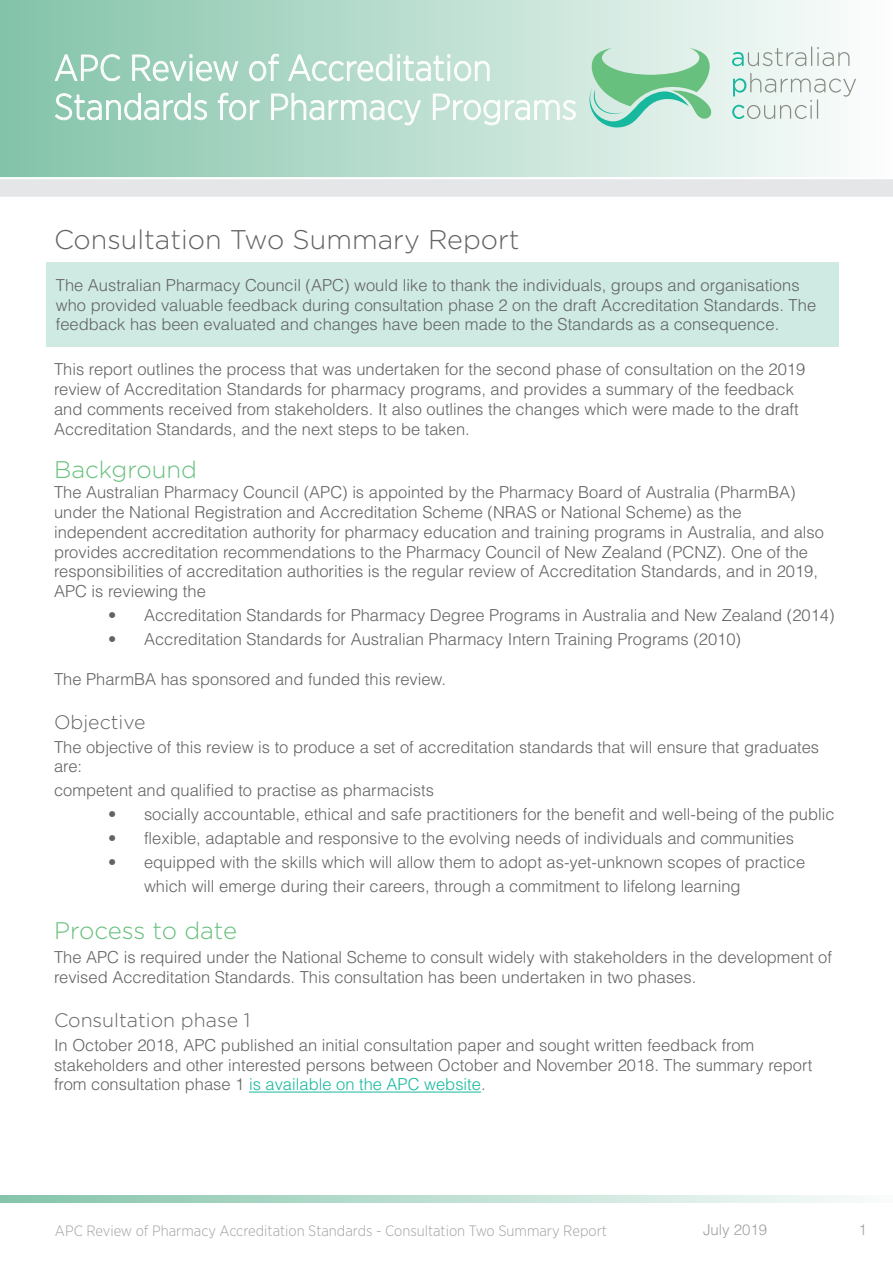
<style>
.page{position:relative;width:893px;height:1263px;background:#fff}
.page>*{position:absolute;margin:0;border:0;box-sizing:border-box;transform-origin:0 0}
.t1{font:300 36px/39px "Gotham Narrow";color:#fff}
.t2{font:300 27px "Gotham Rounded";color:#636363}
.t3{font:300 24px "Gotham Rounded";color:#67c07d}
.t4{font:300 19.5px "Gotham Rounded";color:#636363}
.t5{font:300 16.5px/19.8px "Helvetica LT Std";color:#636363}
.t6{font:300 15px "Gotham Narrow";color:#a1a1a1}
.t7{font:300 15px "Helvetica LT Std";color:#a1a1a1}
.s1{color:#18b89e}
</style>
<div class="page">
<svg style="left:0;top:0;width:850px;height:177px;background:#baddcf"></svg>
<svg style="left:0;top:177px;width:893px;height:20px;background:#e6e8e9"></svg>
<svg style="left:0;top:1195px;width:853px;height:8px;background:#bcded1"></svg>
<svg style="left:589px;top:48px;width:125px;height:79px;background:#a6dabe"></svg>
<svg style="left:732px;top:46px;width:117px;height:20px"></svg>
<svg style="left:732px;top:73px;width:124px;height:46px"></svg>
<svg style="left:55px;top:54px;width:66px;height:27px;background:#a5d3c1"></svg>
<svg style="left:132px;top:55px;width:107px;height:26px;background:#b3daca"></svg>
<svg style="left:249px;top:54px;width:30px;height:27px"></svg>
<svg style="left:288px;top:54px;width:202px;height:27px;background:#c6e3d8"></svg>
<svg style="left:55px;top:93px;width:152px;height:27px;background:#acd7c6"></svg>
<svg style="left:218px;top:93px;width:42px;height:27px"></svg>
<svg style="left:271px;top:93px;width:150px;height:33px;background:#bfe0d3"></svg>
<svg style="left:433px;top:94px;width:143px;height:31px;background:#d1e9df"></svg>
<div style="left:47px;top:262px;width:792px;height:85px;background:#ceeae2"></div>
<hr style="left:249px;top:1092px;width:232px;height:1px;background:#18b89e">
<h1 class="t1" style="left:54px;top:47px;width:525px">APC Review of Accreditation<br>Standards for Pharmacy Programs</h1>
<h2 class="t2" style="left:54px;top:222px;width:467px">Consultation Two Summary Report</h2>
<p class="t5" style="left:56px;top:275px;width:762px">The Australian Pharmacy Council (APC) would like to thank the individuals, groups and organisations who provided valuable feedback during consultation phase 2 on the draft Accreditation Standards. The feedback has been evaluated and changes have been made to the Standards as a consequence.</p>
<p class="t5" style="left:54px;top:359px;width:753px">This report outlines the process that was undertaken for the second phase of consultation on the 2019 review of Accreditation Standards for pharmacy programs, and provides a summary of the feedback and comments received from stakeholders. It also outlines the changes which were made to the draft Accreditation Standards, and the next steps to be taken.</p>
<h3 class="t3" style="left:54px;top:454px;width:145px">Background</h3>
<p class="t5" style="left:54px;top:482px;width:771px">The Australian Pharmacy Council (APC) is appointed by the Pharmacy Board of Australia (PharmBA) under the National Registration and Accreditation Scheme (NRAS or National Scheme) as the independent accreditation authority for pharmacy education and training programs in Australia, and also provides accreditation recommendations to the Pharmacy Council of New Zealand (PCNZ). One of the responsibilities of accreditation authorities is the regular review of Accreditation Standards, and in 2019, APC is reviewing the</p>
<p class="t5" style="left:108px;top:605px;width:728px">• Accreditation Standards for Pharmacy Degree Programs in Australia and New Zealand (2014)</p>
<p class="t5" style="left:108px;top:629px;width:634px">• Accreditation Standards for Australian Pharmacy Intern Training Programs (2010)</p>
<p class="t5" style="left:54px;top:669px;width:394px">The PharmBA has sponsored and funded this review.</p>
<p class="t4" style="left:54px;top:709px;width:93px">Objective</p>
<p class="t5" style="left:54px;top:737px;width:767px">The objective of this review is to produce a set of accreditation standards that will ensure that graduates are:</p>
<p class="t5" style="left:54px;top:780px;width:381px">competent and qualified to practise as pharmacists</p>
<p class="t5" style="left:108px;top:804px;width:728px">• socially accountable, ethical and safe practitioners for the benefit and well-being of the public</p>
<p class="t5" style="left:108px;top:828px;width:687px">• flexible, adaptable and responsive to the evolving needs of individuals and communities</p>
<p class="t5" style="left:144px;top:850px;width:663px;line-height:24px;text-indent:-36px">• equipped with the skills which will allow them to adopt as-yet-unknown scopes of practice which will emerge during their careers, through a commitment to lifelong learning</p>
<h3 class="t3" style="left:54px;top:915px;width:185px">Process to date</h3>
<p class="t5" style="left:54px;top:947px;width:779px">The APC is required under the National Scheme to consult widely with stakeholders in the development of revised Accreditation Standards. This consultation has been undertaken in two phases.</p>
<p class="t4" style="left:54px;top:1007px;width:198px">Consultation phase 1</p>
<p class="t5" style="left:54px;top:1035px;width:760px">In October 2018, APC published an initial consultation paper and sought written feedback from stakeholders and other interested persons between October and November 2018. The summary report from consultation phase 1 <span class="s1">is available on the APC website</span>.</p>
<p class="t6" style="left:55px;top:1221px;width:554px">APC Review of Pharmacy Accreditation Standards - Consultation Two Summary Report</p>
<p class="t7" style="left:703px;top:1221px;width:66px">July 2019</p>
<p class="t7" style="left:858px;top:1221px;width:10px">1</p>
</div>
